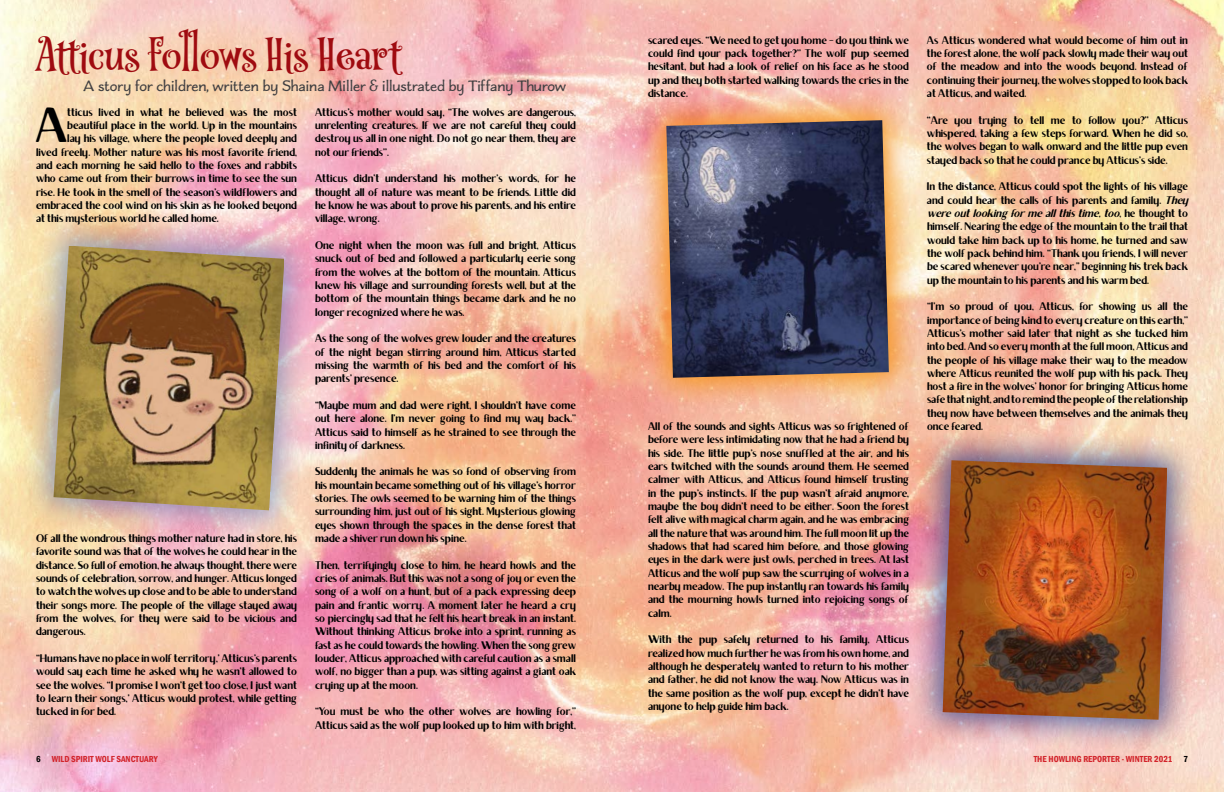
<style>
.page{position:relative;width:1224px;height:792px;background:#fff}
.page>*{position:absolute;margin:0;border:0;box-sizing:border-box;transform-origin:0 0}
.t1{font:49.4px "Brixton Sans TC";color:#000}
.t2{font:49px "P22 Muschamp Pro";letter-spacing:-.005em;color:#9f0b10}
.t3{font:16px "Charcuterie Flared";color:#414042}
.t4{font:11.1px/13.3px "Brixton Sans TC";color:#000;text-align:justify}
.t5{font:600 condensed 9px "Franklin Gothic";color:#d2232a}
.s1{font-style:italic}
.s2{color:#000}
</style>
<div class="page">
<img style="left:0;top:0;width:1224px;height:792px">
<svg style="left:17px;top:210px;width:304px;height:337px;background:#ecc8b8"></svg>
<img style="left:54px;top:246px;width:230px;height:264px">
<svg style="left:631px;top:85px;width:293px;height:328px;background:#f6bd99"></svg>
<img style="left:666px;top:120px;width:223px;height:258px">
<svg style="left:907px;top:425px;width:296px;height:330px;background:#ddb5b2"></svg>
<img style="left:943px;top:460px;width:224px;height:260px">
<h2 class="t2" style="left:36px;top:17px;width:368px">Atticus Follows His Heart</h2>
<p class="t4" style="left:648px;top:34px;width:263px">scared eyes. “We need to get you home - do you think we could find your pack together?’” The wolf pup seemed hesitant, but had a look of relief on his face as he stood up and they both started walking towards the cries in the distance.</p>
<h3 class="t3" style="left:83px;top:76px;width:485px">A story for children, written by Shaina Miller &amp; illustrated by Tiffany Thurow</h3>
<h1 class="t1" style="left:35px;top:97px;width:34px">A</h1>
<p class="t4" style="left:67px;top:106px;width:231px">tticus lived in what he believed was the most</p>
<p class="t4" style="left:67px;top:120px;width:231px">beautiful place in the world. Up in the mountains</p>
<p class="t4" style="left:67px;top:133px;width:231px">lay his village, where the people loved deeply and</p>
<p class="t4" style="left:36px;top:146px;width:263px">lived freely. Mother nature was his most favorite friend,</p>
<p class="t4" style="left:36px;top:160px;width:263px">and each morning he said hello to the foxes and rabbits</p>
<p class="t4" style="left:36px;top:173px;width:263px">who came out from their burrows in time to see the sun</p>
<p class="t4" style="left:36px;top:186px;width:262px">rise. He took in the smell of the season’s wildflowers and</p>
<p class="t4" style="left:36px;top:200px;width:262px">embraced the cool wind on his skin as he looked beyond</p>
<p class="t4" style="left:36px;top:213px;width:184px">at this mysterious world he called home.</p>
<p class="t4" style="left:36px;top:533px;width:263px">Of all the wondrous things mother nature had in store, his favorite sound was that of the wolves he could hear in the distance. So full of emotion, he always thought, there were sounds of celebration, sorrow, and hunger. Atticus longed to watch the wolves up close and to be able to understand their songs more. The people of the village stayed away from the wolves, for they were said to be vicious and dangerous.</p>
<p class="t4" style="left:36px;top:652px;width:263px">“Humans have no place in wolf territory,” Atticus’s parents would say each time he asked why he wasn’t allowed to see the wolves. “I promise I won’t get too close, I just want to learn their songs,” Atticus would protest, while getting tucked in for bed.</p>
<p class="t4" style="left:315px;top:106px;width:263px">Atticus’s mother would say, “The wolves are dangerous, unrelenting creatures. If we are not careful they could destroy us all in one night. Do not go near them, they are not our friends’’.</p>
<p class="t4" style="left:315px;top:173px;width:263px">Atticus didn’t understand his mother’s words, for he thought all of nature was meant to be friends. Little did he know he was about to prove his parents, and his entire village, wrong.</p>
<p class="t4" style="left:315px;top:240px;width:263px">One night when the moon was full and bright, Atticus snuck out of bed and followed a particularly eerie song from the wolves at the bottom of the mountain. Atticus knew his village and surrounding forests well, but at the bottom of the mountain things became dark and he no longer recognized where he was.</p>
<p class="t4" style="left:315px;top:333px;width:263px">As the song of the wolves grew louder and the creatures of the night began stirring around him, Atticus started missing the warmth of his bed and the comfort of his parents’ presence.</p>
<p class="t4" style="left:315px;top:399px;width:263px">“Maybe mum and dad were right, I shouldn’t have come out here alone. I’m never going to find my way back.”’ Atticus said to himself as he strained to see through the infinity of darkness.</p>
<p class="t4" style="left:315px;top:466px;width:263px">Suddenly the animals he was so fond of observing from his mountain became something out of his village’s horror stories. The owls seemed to be warning him of the things surrounding him, just out of his sight. Mysterious glowing eyes shown through the spaces in the dense forest that made a shiver run down his spine.</p>
<p class="t4" style="left:315px;top:559px;width:263px">Then, terrifyingly close to him, he heard howls and the cries of animals. But this was not a song of joy or even the song of a wolf on a hunt, but of a pack expressing deep pain and frantic worry. A moment later he heard a cry so piercingly sad that he felt his heart break in an instant.<br>Without thinking Atticus broke into a sprint, running as fast as he could towards the howling. When the song grew louder, Atticus approached with careful caution as a small wolf, no bigger than a pup, was sitting against a giant oak crying up at the moon.</p>
<p class="t4" style="left:315px;top:706px;width:263px">“You must be who the other wolves are howling for,’”<br>Atticus said as the wolf pup looked up to him with bright,</p>
<p class="t4" style="left:648px;top:421px;width:263px">All of the sounds and sights Atticus was so frightened of before were less intimidating now that he had a friend by his side. The little pup’s nose snuffled at the air, and his ears twitched with the sounds around them. He seemed calmer with Atticus, and Atticus found himself trusting in the pup’s instincts. If the pup wasn’t afraid anymore, maybe the boy didn’t need to be either. Soon the forest felt alive with magical charm again, and he was embracing all the nature that was around him. The full moon lit up the shadows that had scared him before, and those glowing eyes in the dark were just owls, perched in trees. At last Atticus and the wolf pup saw the scurrying of wolves in a nearby meadow. The pup instantly ran towards his family and the mourning howls turned into rejoicing songs of calm.</p>
<p class="t4" style="left:648px;top:634px;width:263px">With the pup safely returned to his family, Atticus realized how much further he was from his own home, and although he desperately wanted to return to his mother and father, he did not know the way. Now Atticus was in the same position as the wolf pup, except he didn’t have anyone to help guide him back.</p>
<p class="t4" style="left:927px;top:34px;width:263px">As Atticus wondered what would become of him out in the forest alone, the wolf pack slowly made their way out of the meadow and into the woods beyond. Instead of continuing their journey, the wolves stopped to look back at Atticus, and waited.</p>
<p class="t4" style="left:927px;top:114px;width:263px">“Are you trying to tell me to follow you?”’ Atticus whispered, taking a few steps forward. When he did so, the wolves began to walk onward and the little pup even stayed back so that he could prance by Atticus’s side.</p>
<p class="t4" style="left:927px;top:181px;width:266px;text-align:left">In the distance, Atticus could spot the lights of his village and could hear the calls of his parents and family. <span class="s1">They wereoutlookingformeallthistime,too</span>, h e t h o u g h t t o himself. Nearing the edge of the mountain to the trail that would take him back up to his home, he turned and saw the wolf pack behind him. “Thank you friends, I will never be scared whenever you’re near,”’ beginning his trek back up the mountain to his parents and his warm bed.</p>
<p class="t4" style="left:927px;top:301px;width:263px">“I’m so proud of you, Atticus, for showing us all the importance of being kind to every creature on this earth,’” Atticus’s mother said later that night as she tucked him into bed. And so every month at the full moon, Atticus and the people of his village make their way to the meadow where Atticus reunited the wolf pup with his pack. They host a fire in the wolves’ honor for bringing Atticus home safe that night, and to remind the people of the relationship they now have between themselves and the animals they once feared.</p>
<p class="t5" style="left:36px;top:753px;width:123px"><span class="s2">6</span> WILD SPIRIT WOLF SANCTUARY</p>
<p class="t5" style="left:1034px;top:753px;width:156px">THE HOWLING REPORTER - WINTER 2021 <span class="s2">7</span></p>
</div>
